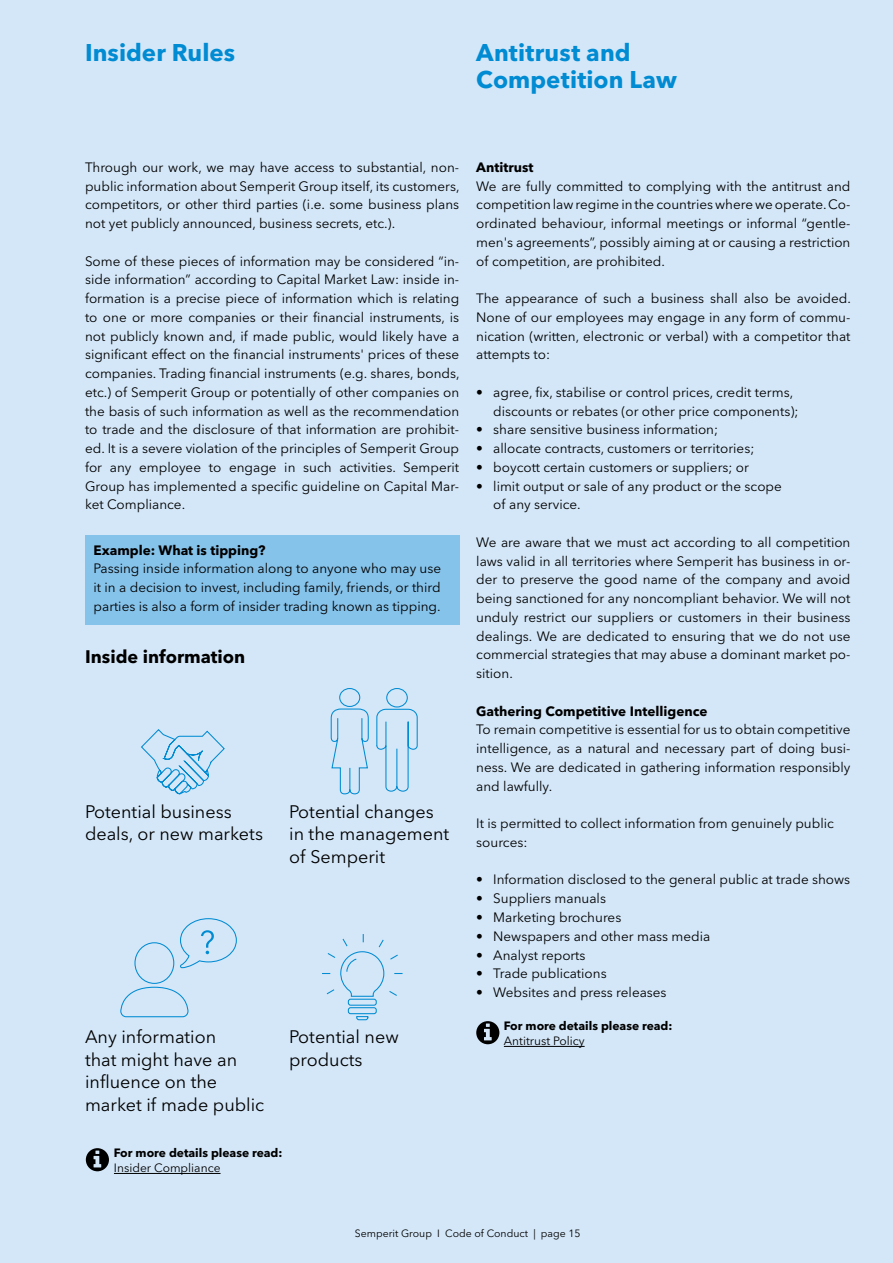
<style>
.page{position:relative;width:893px;height:1263px;background:#d4e7f8}
.page>*{position:absolute;margin:0;border:0;box-sizing:border-box;transform-origin:0 0}
.t1{font:700 24px/27px "Avenir Next LT Pro";letter-spacing:.005em;color:#008bd2}
.t2{font:18px/22.5px "Avenir Next LT Pro";color:#000}
.t3{font:700 18px "Avenir Next LT Pro";color:#000}
.t4{font:13.5px/18.8px "Avenir Next LT Pro";color:#000;text-align:justify}
.t5{font:700 13.5px "Avenir Next LT Pro";color:#000}
.t6{font:700 12px "Avenir Next LT Pro";color:#000}
.t7{font:12px "Avenir Next LT Pro";color:#000}
.t8{font:10.5px "Avenir Next LT Pro";color:#000}
</style>
<div class="page">
<div style="left:85px;top:536px;width:374px;height:89px;background:#86c3eb"></div>
<hr style="left:114px;top:1173px;width:107px;height:1px;background:#000">
<svg style="left:86px;top:1148px;width:23px;height:23px"></svg>
<hr style="left:504px;top:1046px;width:81px;height:1px;background:#000">
<svg style="left:476px;top:1021px;width:23px;height:23px"></svg>
<svg style="left:141px;top:729px;width:84px;height:66px"></svg>
<svg style="left:322px;top:934px;width:81px;height:87px"></svg>
<svg style="left:376px;top:688px;width:42px;height:104px"></svg>
<svg style="left:330px;top:708px;width:39px;height:87px"></svg>
<div style="left:339px;top:688px;width:21px;height:19px;border:1px solid #008bd2;border-radius:50%"></div>
<div style="left:134px;top:942px;width:40px;height:42px;border:1px solid #008bd2;border-radius:50%"></div>
<svg style="left:120px;top:986px;width:69px;height:32px"></svg>
<svg style="left:180px;top:918px;width:57px;height:51px"></svg>
<h1 class="t1" style="left:85px;top:39px;width:152px">Insider Rules</h1>
<h1 class="t1" style="left:476px;top:39px;width:202px">Antitrust and<br>Competition Law</h1>
<p class="t4" style="left:85px;top:158px;width:376px">Through our work, we may have access to substantial, non&shy;public information about Semperit Group itself, its customers, competitors, or other third parties (i.e. some business plans not yet publicly announced, business secrets, etc.).</p>
<p class="t4" style="left:85px;top:251px;width:376px">Some of these pieces of information may be considered “in&shy;side information” according to Capital Market Law: inside in&shy;formation is a precise piece of information which is relating to one or more companies or their financial instruments, is not publicly known and, if made public, would likely have a significant effect on the financial instruments' prices of these companies. Trading financial instruments (e.g. shares, bonds, etc.) of Semperit Group or potentially of other companies on the basis of such information as well as the recommendation to trade and the disclosure of that information are prohibit&shy;ed. It is a severe violation of the principles of Semperit Group for any employee to engage in such activities. Semperit Group has implemented a specific guideline on Capital Mar&shy;ket Compliance.</p>
<p class="t5" style="left:94px;top:541px;width:174px">Example: What is tipping?</p>
<p class="t4" style="left:94px;top:559px;width:349px">Passing inside information along to anyone who may use it in a decision to invest, including family, friends, or third parties is also a form of insider trading known as tipping.</p>
<h2 class="t3" style="left:85px;top:645px;width:162px">Inside information</h2>
<h2 class="t2" style="left:85px;top:800px;width:179px">Potential business deals, or new markets</h2>
<h2 class="t2" style="left:289px;top:800px;width:162px">Potential changes in the management of Semperit</h2>
<h2 class="t2" style="left:85px;top:1026px;width:181px">Any information<br>that might have an influence on the market if made public</h2>
<h2 class="t2" style="left:289px;top:1026px;width:111px">Potential new products</h2>
<p class="t6" style="left:114px;top:1146px;width:170px">For more details please read:</p>
<p class="t7" style="left:114px;top:1161px;width:108px">Insider Compliance</p>
<p class="t5" style="left:476px;top:159px;width:59px">Antitrust</p>
<p class="t4" style="left:476px;top:176px;width:376px">We are fully committed to complying with the antitrust and competition law regime in the countries where we operate. Co&shy;ordinated behaviour, informal meetings or informal “gentle&shy;men's agreements”, possibly aiming at or causing a restriction of competition, are prohibited.</p>
<p class="t4" style="left:476px;top:289px;width:376px">The appearance of such a business shall also be avoided.<br>None of our employees may engage in any form of commu&shy;nication (written, electronic or verbal) with a competitor that attempts to:</p>
<p class="t4" style="left:493px;top:383px;width:307px;text-indent:-17px">• agree, fix, stabilise or control prices, credit terms, discounts or rebates (or other price components);</p>
<p class="t4" style="left:476px;top:420px;width:243px">• share sensitive business information;</p>
<p class="t4" style="left:476px;top:439px;width:280px">• allocate contracts, customers or territories;</p>
<p class="t4" style="left:476px;top:458px;width:274px">• boycott certain customers or suppliers; or</p>
<p class="t4" style="left:493px;top:476px;width:290px;text-indent:-17px">• limit output or sale of any product or the scope of any service.</p>
<p class="t4" style="left:476px;top:533px;width:376px">We are aware that we must act according to all competition laws valid in all territories where Semperit has business in or&shy;der to preserve the good name of the company and avoid being sanctioned for any noncompliant behavior. We will not unduly restrict our suppliers or customers in their business dealings. We are dedicated to ensuring that we do not use commercial strategies that may abuse a dominant market po&shy;sition.</p>
<p class="t5" style="left:476px;top:703px;width:233px">Gathering Competitive Intelligence</p>
<p class="t4" style="left:476px;top:720px;width:376px">To remain competitive is essential for us to obtain competitive intelligence, as a natural and necessary part of doing busi&shy;ness. We are dedicated in gathering information responsibly and lawfully.</p>
<p class="t4" style="left:476px;top:814px;width:359px">It is permitted to collect information from genuinely public sources:</p>
<p class="t4" style="left:476px;top:870px;width:375px">• Information disclosed to the general public at trade shows</p>
<p class="t4" style="left:476px;top:889px;width:131px">• Suppliers manuals</p>
<p class="t4" style="left:476px;top:908px;width:147px">• Marketing brochures</p>
<p class="t4" style="left:476px;top:926px;width:236px">• Newspapers and other mass media</p>
<p class="t4" style="left:476px;top:945px;width:111px">• Analyst reports</p>
<p class="t4" style="left:476px;top:964px;width:132px">• Trade publications</p>
<p class="t4" style="left:476px;top:983px;width:192px">• Websites and press releases</p>
<p class="t6" style="left:504px;top:1019px;width:170px">For more details please read:</p>
<p class="t7" style="left:504px;top:1034px;width:82px">Antitrust Policy</p>
<p class="t8" style="left:355px;top:1227px;width:227px">Semperit Group I Code of Conduct | page 15</p>
</div>
